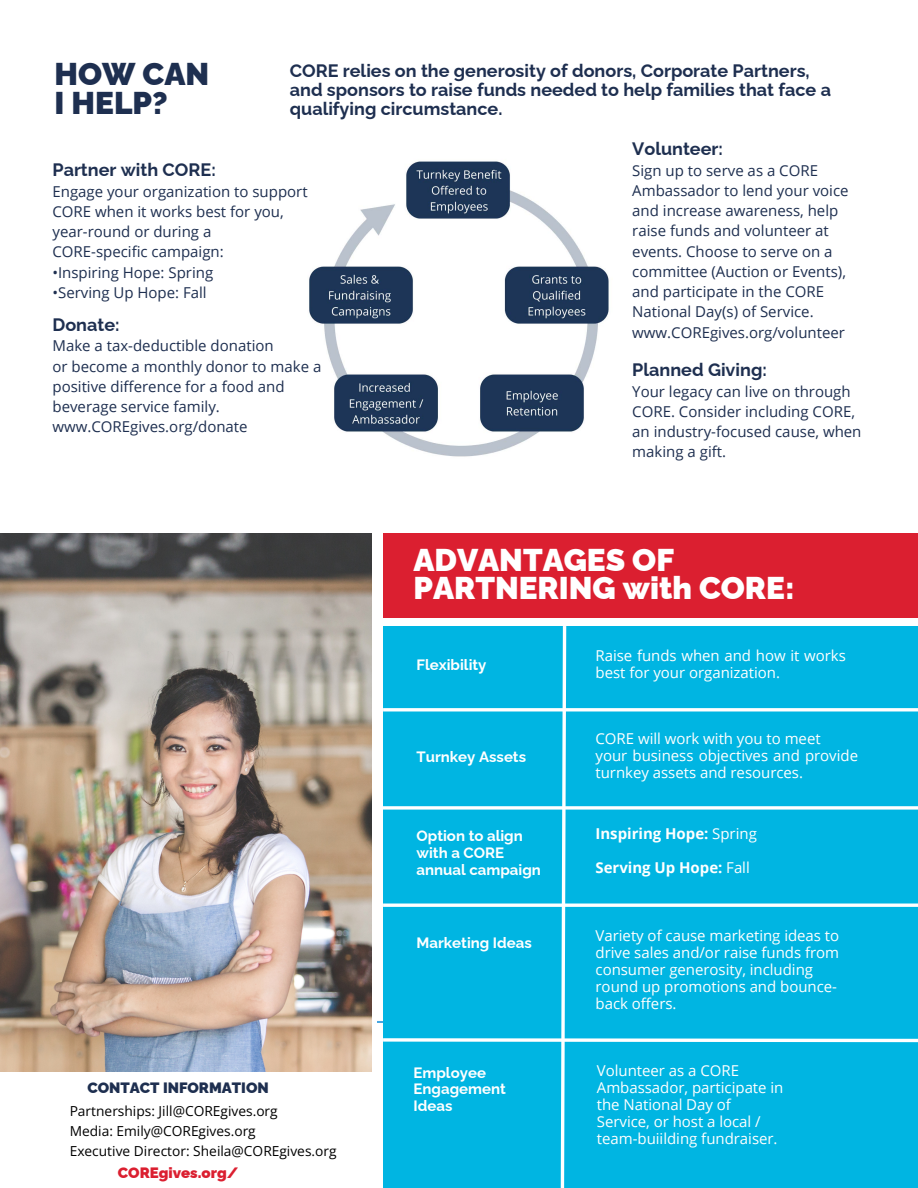
<style>
.page{position:relative;width:918px;height:1188px;background:#fff}
.page>*{position:absolute;margin:0;border:0;box-sizing:border-box;transform-origin:0 0}
.t1{font:900 31.5px/28.2px "Raleway";color:#fff}
.t2{font:900 31.5px "Raleway";color:#1e2f50}
.t3{font:700 18px/19.2px "Raleway";color:#1e2f50}
.t4{font:15px/20.2px "Open Sans";color:#1e2f50}
.t5{font:15px/16.8px "Open Sans";color:#fff}
.t6{font:700 15px/16.8px "Raleway";color:#fff}
.t7{font:700 15px "Open Sans";color:#fff}
.t8{font:900 15px "Raleway";color:#1e2f50}
.t9{font:900 15px "Raleway";color:#db1f30}
.t10{font:13.8px "Open Sans";color:#000}
.s1{font-weight:400}
</style>
<div class="page">
<img style="left:0;top:533px;width:372px;height:539px">
<img style="left:309px;top:161px;width:300px;height:296px">
<div style="left:383px;top:533px;width:535px;height:85px;background:#db1f30"></div>
<div style="left:369px;top:623px;width:549px;height:565px;background:#00b5e2"></div>
<div style="left:0;top:1072px;width:383px;height:116px;background:#fff"></div>
<p class="t2" style="left:55px;top:56px;width:156px">HOW CAN</p>
<p class="t2" style="left:55px;top:85px;width:115px">I HELP?</p>
<p class="t3" style="left:290px;top:61px;width:543px">CORE relies on the generosity of donors, Corporate Partners, and sponsors to raise funds needed to help families that face a qualifying circumstance.</p>
<p class="t3" style="left:632px;top:139px;width:92px">Volunteer:</p>
<p class="t3" style="left:52px;top:161px;width:165px">Partner with CORE:</p>
<p class="t4" style="left:52px;top:181px;width:257px">Engage your organization to support<br>CORE when it works best for you, year-round or during a</p>
<p class="t4" style="left:52px;top:241px;width:173px">CORE-specific campaign:</p>
<p class="t4" style="left:52px;top:262px;width:162px">•Inspiring Hope: Spring</p>
<p class="t4" style="left:52px;top:282px;width:156px">•Serving Up Hope: Fall</p>
<p class="t4" style="left:52px;top:335px;width:223px">Make a tax-deductible donation</p>
<p class="t4" style="left:52px;top:356px;width:270px">or become a monthly donor to make a positive difference for a food and beverage service family. www.COREgives.org/donate</p>
<p class="t3" style="left:52px;top:315px;width:69px">Donate:</p>
<p class="t8" style="left:87px;top:1079px;width:183px">CONTACT INFORMATION</p>
<p class="t10" style="left:70px;top:1102px;width:210px">Partnerships: Jill@COREgives.org</p>
<p class="t10" style="left:70px;top:1121px;width:188px">Media: Emily@COREgives.org</p>
<p class="t10" style="left:70px;top:1141px;width:268px">Executive Director: Sheila@COREgives.org</p>
<p class="t9" style="left:118px;top:1164px;width:122px">COREgives.org/</p>
<p class="t4" style="left:632px;top:160px;width:218px">Sign up to serve as a CORE<br>Ambassador to lend your voice and increase awareness, help raise funds and volunteer at events. Choose to serve on a committee (Auction or Events), and participate in the CORE<br>National Day(s) of Service. www.COREgives.org/volunteer</p>
<p class="t3" style="left:632px;top:360px;width:136px">Planned Giving:</p>
<p class="t4" style="left:632px;top:381px;width:231px">Your legacy can live on through<br>CORE. Consider including CORE, an industry-focused cause, when making a gift.</p>
<p class="t1" style="left:414px;top:546px;width:383px">ADVANTAGES OF<br>PARTNERING with CORE:</p>
<p class="t6" style="left:417px;top:657px;width:72px">Flexibility</p>
<p class="t6" style="left:417px;top:748px;width:111px">Turnkey Assets</p>
<p class="t6" style="left:417px;top:827px;width:126px">Option to align with a CORE annual campaign</p>
<p class="t6" style="left:417px;top:934px;width:117px">Marketing Ideas</p>
<p class="t6" style="left:414px;top:1064px;width:94px">Employee<br>Engagement<br>Ideas</p>
<p class="t5" style="left:596px;top:647px;width:252px">Raise funds when and how it works best for your organization.</p>
<p class="t5" style="left:596px;top:730px;width:227px">CORE will work with you to meet</p>
<p class="t5" style="left:596px;top:747px;width:264px">your business objectives and provide turnkey assets and resources.</p>
<p class="t7" style="left:596px;top:823px;width:163px">Inspiring Hope: <span class="s1">Spring</span></p>
<p class="t7" style="left:596px;top:857px;width:156px">Serving Up Hope: <span class="s1">Fall</span></p>
<p class="t5" style="left:596px;top:927px;width:245px">Variety of cause marketing ideas to drive sales and/or raise funds from consumer generosity, including round up promotions and bounce&shy;back offers.</p>
<p class="t5" style="left:597px;top:1062px;width:188px">Volunteer as a CORE<br>Ambassador, participate in the National Day of</p>
<p class="t5" style="left:597px;top:1112px;width:182px">Service, or host a local / team-buiilding fundraiser.</p>
</div>
